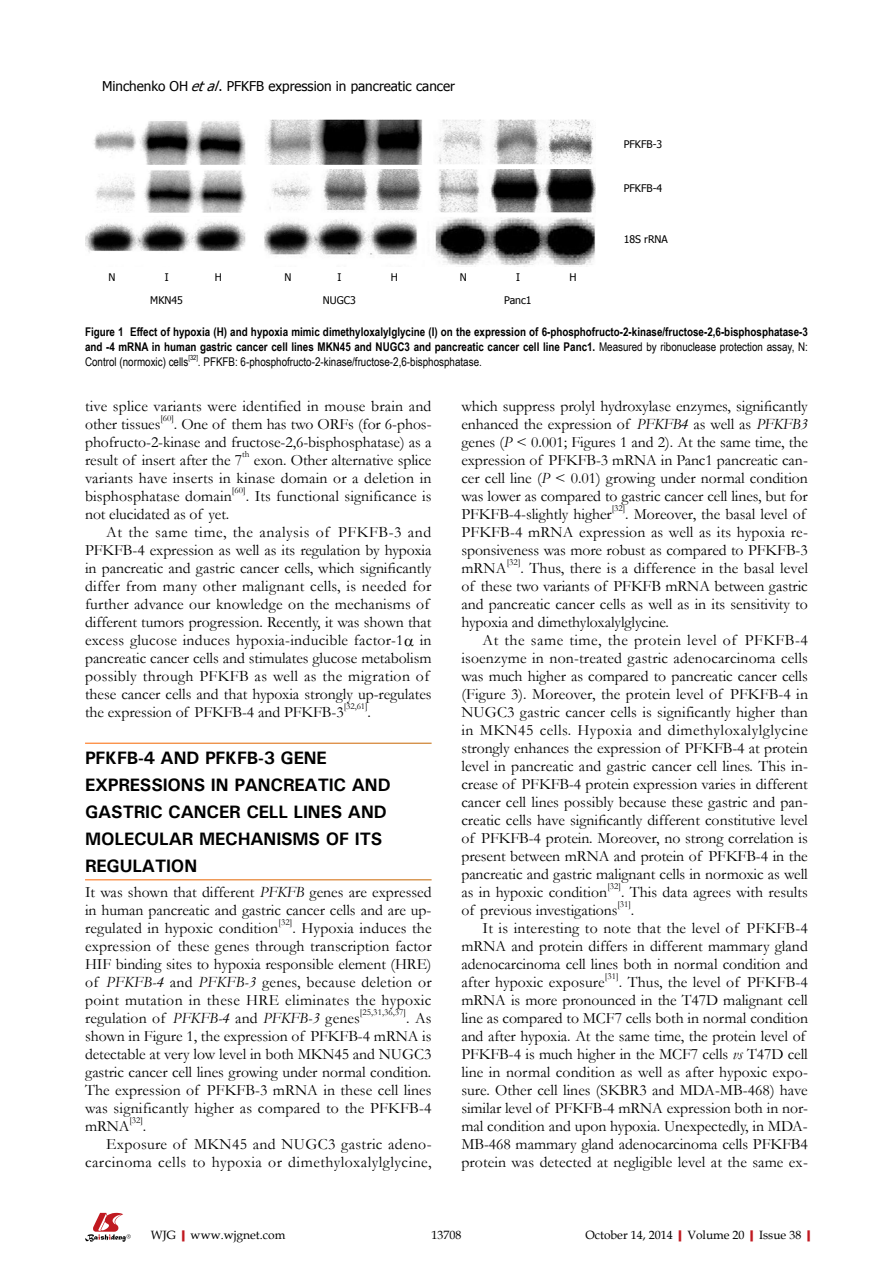
<style>
.page{position:relative;width:893px;height:1263px;background:#fff}
.page>*{position:absolute;margin:0;border:0;box-sizing:border-box;transform-origin:0 0}
.t1{font:700 18px/27px "Univers";letter-spacing:-.01em;color:#000}
.t2{font:15.75px/18px "Garamond";color:#000;text-align:justify}
.t3{font:15.75px "Garamond";letter-spacing:.03em;color:#000}
.t4{font:15.75px "Garamond";letter-spacing:.02em;color:#000}
.t5{font:15.75px "Garamond";letter-spacing:.035em;color:#000}
.t6{font:13.5px "Tahoma";color:#000}
.t7{font:700 12px/15px "Arial Narrow";color:#000;text-align:justify}
.t8{font:12px "Arial Narrow";color:#000}
.t9{font:12px "Book Antiqua";color:#000}
.t10{font:10.5px "Tahoma";color:#000}
.t11{font:9.15px "Garamond";letter-spacing:.005em;color:#000}
.t12{font:7.05px "Arial Narrow";color:#000}
.s1{font-style:italic}
.s2{font-weight:400}
.s3{font-weight:700;color:#c01920}
</style>
<div class="page">
<svg style="left:85px;top:1213px;width:46px;height:29px"></svg>
<img style="left:85px;top:119px;width:510px;height:146px">
<hr style="left:85px;top:165px;width:508px;height:4px;background:#fff">
<hr style="left:85px;top:213px;width:508px;height:4px;background:#fff">
<p class="t6" style="left:102px;top:77px;width:354px">Minchenko OH <span class="s1">etal</span>. PFKFB expression in pancreatic cancer</p>
<p class="t10" style="left:624px;top:137px;width:40px">PFKFB-3</p>
<p class="t10" style="left:624px;top:181px;width:40px">PFKFB-4</p>
<p class="t10" style="left:624px;top:232px;width:46px">18S rRNA</p>
<p class="t10" style="left:109px;top:270px;width:9px">N</p>
<p class="t10" style="left:165px;top:270px;width:5px">I</p>
<p class="t10" style="left:215px;top:270px;width:9px">H</p>
<p class="t10" style="left:285px;top:270px;width:9px">N</p>
<p class="t10" style="left:338px;top:270px;width:5px">I</p>
<p class="t10" style="left:391px;top:270px;width:9px">H</p>
<p class="t10" style="left:460px;top:270px;width:9px">N</p>
<p class="t10" style="left:516px;top:270px;width:5px">I</p>
<p class="t10" style="left:569px;top:270px;width:9px">H</p>
<p class="t10" style="left:150px;top:293px;width:34px">MKN45</p>
<p class="t10" style="left:323px;top:293px;width:34px">NUGC3</p>
<p class="t10" style="left:504px;top:293px;width:29px">Panc1</p>
<p class="t7" style="left:85px;top:324px;width:724px">Figure 1 Effect of hypoxia (H) and hypoxia mimic dimethyloxalylglycine (I) on the expression of 6-phosphofructo-2-kinase/fructose-2,6-bisphosphatase-3 and -4 mRNA in human gastric cancer cell lines MKN45 and NUGC3 and pancreatic cancer cell line Panc1. <span class="s2">Measured by ribonuclease protection assay, N:<br>Control (normoxic) cells</span></p>
<p class="t12" style="left:188px;top:352px;width:11px">[32]</p>
<p class="t8" style="left:198px;top:353px;width:285px">. PFKFB: 6-phosphofructo-2-kinase/fructose-2,6-bisphosphatase.</p>
<p class="t2" style="left:85px;top:396px;width:348px">tive splice variants were identified in mouse brain and other tissues</p>
<p class="t11" style="left:160px;top:412px;width:15px">[60]</p>
<p class="t2" style="left:85px;top:414px;width:348px;text-indent:89px">. One of them has two ORFs (for 6-phos&shy;phofructo-2-kinase and fructose-2,6-bisphosphatase) as a result of insert after the 7</p>
<p class="t11" style="left:242px;top:448px;width:9px">th</p>
<p class="t2" style="left:85px;top:450px;width:348px;text-indent:169px">exon. Other alternative splice variants have inserts in kinase domain or a deletion in bisphosphatase domain</p>
<p class="t11" style="left:232px;top:484px;width:15px">[60]</p>
<p class="t2" style="left:246px;top:486px;width:187px">. Its functional significance is</p>
<p class="t2" style="left:85px;top:504px;width:146px">not elucidated as of yet.</p>
<p class="t5" style="left:106px;top:521px;width:327px">At the same time, the analysis of PFKFB-3 and</p>
<p class="t2" style="left:85px;top:540px;width:348px">PFKFB-4 expression as well as its regulation by hypoxia</p>
<p class="t2" style="left:85px;top:558px;width:348px">in pancreatic and gastric cancer cells, which significantly</p>
<p class="t4" style="left:85px;top:575px;width:348px">differ from many other malignant cells, is needed for</p>
<p class="t2" style="left:85px;top:594px;width:346px">further advance our knowledge on the mechanisms of</p>
<p class="t2" style="left:85px;top:612px;width:348px">different tumors progression. Recently, it was shown that</p>
<p class="t2" style="left:85px;top:630px;width:348px">excess glucose induces hypoxia-inducible factor-1 in</p>
<p class="t2" style="left:85px;top:648px;width:348px">pancreatic cancer cells and stimulates glucose metabolism</p>
<p class="t4" style="left:85px;top:665px;width:346px">possibly through PFKFB as well as the migration of</p>
<p class="t2" style="left:85px;top:684px;width:348px">these cancer cells and that hypoxia strongly up-regulates</p>
<p class="t2" style="left:85px;top:702px;width:260px">the expression of PFKFB-4 and PFKFB-3</p>
<p class="t11" style="left:344px;top:700px;width:25px">[32,61]</p>
<p class="t2" style="left:368px;top:702px;width:5px">.</p>
<p class="t1" style="left:85px;top:744px;width:307px">PFKFB-4 AND PFKFB-3 GENE<br>EXPRESSIONS IN PANCREATIC AND<br>GASTRIC CANCER CELL LINES AND<br>MOLECULAR MECHANISMS OF ITS<br>REGULATION</p>
<p class="t2" style="left:85px;top:882px;width:348px">It was shown that different <span class="s1">PFKFB</span> genes are expressed in human pancreatic and gastric cancer cells and are up&shy;regulated in hypoxic condition</p>
<p class="t11" style="left:279px;top:916px;width:15px">[32]</p>
<p class="t2" style="left:85px;top:918px;width:348px;text-indent:207px">. Hypoxia induces the expression of these genes through transcription factor HIF binding sites to hypoxia responsible element (HRE) of <span class="s1">PFKFB-4</span> and <span class="s1">PFKFB-3</span> genes, because deletion or point mutation in these HRE eliminates the hypoxic regulation of <span class="s1">PFKFB-4</span> and <span class="s1">PFKFB-3</span> genes</p>
<p class="t11" style="left:360px;top:1006px;width:48px">[25,31,36,37]</p>
<p class="t2" style="left:85px;top:1008px;width:348px;text-indent:321px">. As shown in Figure 1, the expression of PFKFB-4 mRNA is detectable at very low level in both MKN45 and NUGC3 gastric cancer cell lines growing under normal condition.<br>The expression of PFKFB-3 mRNA in these cell lines was significantly higher as compared to the PFKFB-4 mRNA</p>
<p class="t11" style="left:130px;top:1114px;width:15px">[32]</p>
<p class="t2" style="left:143px;top:1116px;width:5px">.</p>
<p class="t4" style="left:106px;top:1133px;width:327px">Exposure of MKN45 and NUGC3 gastric adeno-</p>
<p class="t3" style="left:85px;top:1151px;width:348px">carcinoma cells to hypoxia or dimethyloxalylglycine,</p>
<p class="t2" style="left:461px;top:396px;width:348px">which suppress prolyl hydroxylase enzymes, significantly enhanced the expression of <span class="s1">PFKFB4</span> as well as <span class="s1">PFKFB3 </span>genes (<span class="s1">P</span> &lt; 0.001; Figures 1 and 2). At the same time, the expression of PFKFB-3 mRNA in Panc1 pancreatic can&shy;cer cell line (<span class="s1">P</span> &lt; 0.01) growing under normal condition was lower as compared to gastric cancer cell lines, but for PFKFB-4-slightly higher</p>
<p class="t11" style="left:612px;top:502px;width:15px">[32]</p>
<p class="t2" style="left:461px;top:504px;width:348px;text-align:left;text-indent:164px">. Moreover, the basal level of PFKFB-4 mRNA expression as well as its hypoxia re&shy;sponsiveness was more robust as compared to PFKFB-3 mRNA</p>
<p class="t11" style="left:507px;top:556px;width:15px">[32]</p>
<p class="t2" style="left:521px;top:558px;width:289px">. Thus, there is a difference in the basal level</p>
<p class="t2" style="left:461px;top:576px;width:348px">of these two variants of PFKFB mRNA between gastric</p>
<p class="t2" style="left:461px;top:594px;width:348px">and pancreatic cancer cells as well as in its sensitivity to</p>
<p class="t2" style="left:461px;top:612px;width:209px">hypoxia and dimethyloxalylglycine.</p>
<p class="t3" style="left:483px;top:629px;width:327px">At the same time, the protein level of PFKFB-4</p>
<p class="t2" style="left:461px;top:648px;width:348px">isoenzyme in non-treated gastric adenocarcinoma cells</p>
<p class="t2" style="left:461px;top:666px;width:348px">was much higher as compared to pancreatic cancer cells</p>
<p class="t2" style="left:461px;top:684px;width:348px">(Figure 3). Moreover, the protein level of PFKFB-4 in</p>
<p class="t2" style="left:461px;top:702px;width:348px">NUGC3 gastric cancer cells is significantly higher than</p>
<p class="t3" style="left:461px;top:719px;width:348px">in MKN45 cells. Hypoxia and dimethyloxalylglycine</p>
<p class="t2" style="left:461px;top:738px;width:348px">strongly enhances the expression of PFKFB-4 at protein</p>
<p class="t2" style="left:461px;top:756px;width:348px">level in pancreatic and gastric cancer cell lines. This in-</p>
<p class="t2" style="left:461px;top:774px;width:348px">crease of PFKFB-4 protein expression varies in different</p>
<p class="t2" style="left:461px;top:792px;width:348px">cancer cell lines possibly because these gastric and pan-</p>
<p class="t2" style="left:461px;top:810px;width:348px">creatic cells have significantly different constitutive level</p>
<p class="t2" style="left:461px;top:828px;width:348px">of PFKFB-4 protein. Moreover, no strong correlation is</p>
<p class="t2" style="left:461px;top:846px;width:348px">present between mRNA and protein of PFKFB-4 in the</p>
<p class="t2" style="left:461px;top:864px;width:348px">pancreatic and gastric malignant cells in normoxic as well</p>
<p class="t2" style="left:461px;top:882px;width:147px">as in hypoxic condition</p>
<p class="t11" style="left:607px;top:880px;width:15px">[32]</p>
<p class="t2" style="left:621px;top:882px;width:188px">. This data agrees with results</p>
<p class="t2" style="left:461px;top:900px;width:158px">of previous investigations</p>
<p class="t11" style="left:617px;top:898px;width:15px">[31]</p>
<p class="t2" style="left:631px;top:900px;width:5px">.</p>
<p class="t2" style="left:483px;top:918px;width:327px">It is interesting to note that the level of PFKFB-4</p>
<p class="t2" style="left:461px;top:936px;width:348px">mRNA and protein differs in different mammary gland</p>
<p class="t2" style="left:461px;top:954px;width:348px">adenocarcinoma cell lines both in normal condition and</p>
<p class="t2" style="left:461px;top:972px;width:145px">after hypoxic exposure</p>
<p class="t11" style="left:605px;top:970px;width:15px">[31]</p>
<p class="t2" style="left:461px;top:972px;width:348px;text-align:left;text-indent:157px">. Thus, the level of PFKFB-4 mRNA is more pronounced in the T47D malignant cell line as compared to MCF7 cells both in normal condition and after hypoxia. At the same time, the protein level of PFKFB-4 is much higher in the MCF7 cells <span class="s1">vs</span> T47D cell line in normal condition as well as after hypoxic expo&shy;sure. Other cell lines (SKBR3 and MDA-MB-468) have similar level of PFKFB-4 mRNA expression both in nor&shy;mal condition and upon hypoxia. Unexpectedly, in MDA-MB-468 mammary gland adenocarcinoma cells PFKFB4 protein was detected at negligible level at the same ex-</p>
<p class="t9" style="left:151px;top:1226px;width:136px">WJG<span class="s3">|</span>www.wjgnet.com</p>
<p class="t9" style="left:431px;top:1226px;width:31px">13708</p>
<p class="t9" style="left:585px;top:1226px;width:232px">October 14, 2014<span class="s3">|</span>Volume 20<span class="s3">|</span>Issue 38<span class="s3">|</span></p>
</div>
